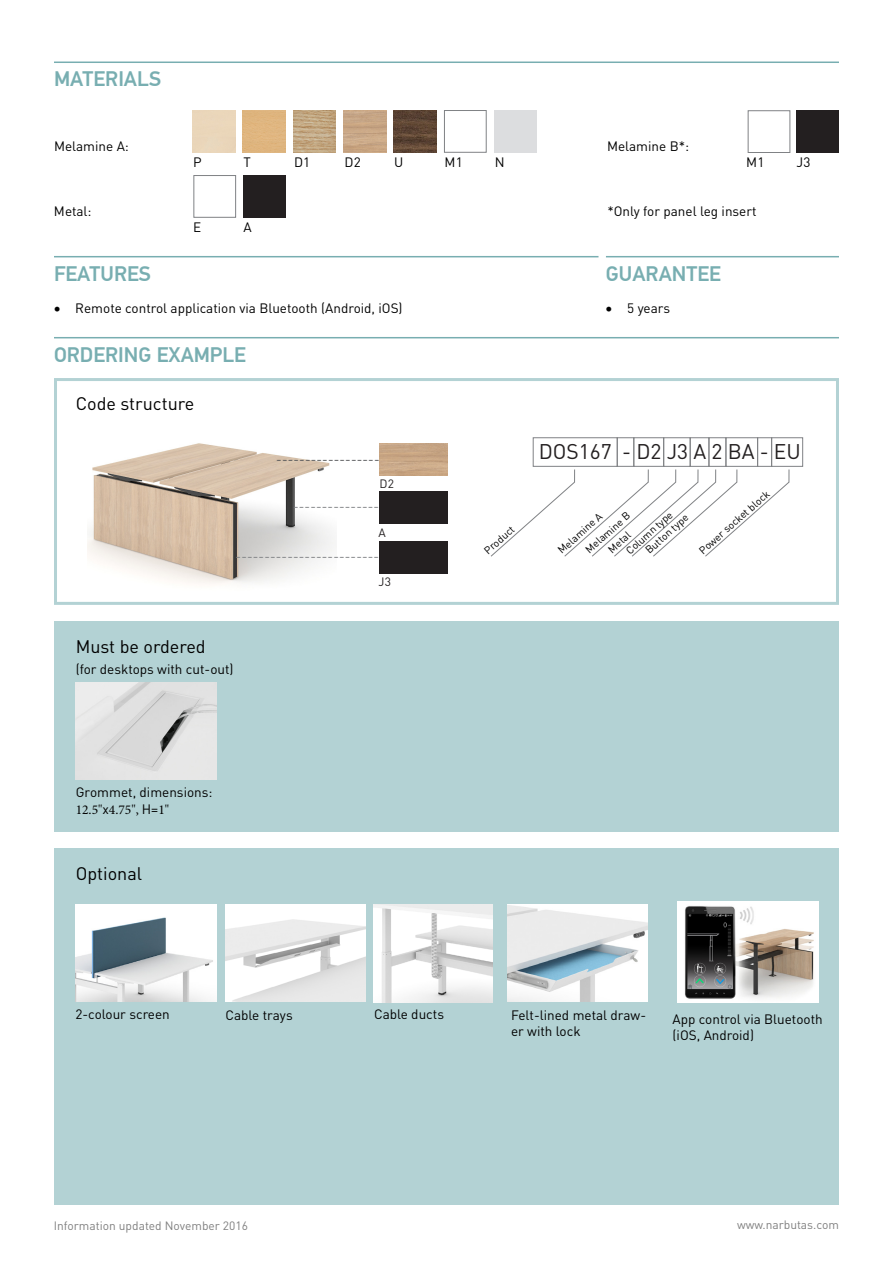
<style>
.page{position:relative;width:893px;height:1263px;background:#fff}
.page>*{position:absolute;margin:0;border:0;box-sizing:border-box;transform-origin:0 0}
.Pavadinimas_su_bruks{font:500 21px "Din Tekst Pro";color:#78aeb1}
.Pavadinimas_3{font:21px "DIN Pro";color:#231f20}
.Pavadinimas_2{font:18px "DIN Pro";color:#000}
.Pagrindinis{font:13.5px/16.2px "DIN Pro";color:#000}
.txt_-_materials_9_pt{font:13.5px "DIN Pro";color:#000}
.No_spacing_grey{font:12px "DIN Pro";color:#808080}
.Materials_7_pt_nepri{font:12px "DIN Pro";color:#231f20}
.txt_7{font:10.5px "DIN Pro";color:#000}
.s1{font-family:"Minion Pro"}
</style>
<div class="page">
<div style="left:54px;top:621px;width:785px;height:211px;background:#b3d2d4"></div>
<div style="left:54px;top:378px;width:785px;height:227px;border:3px solid #b3d2d4"></div>
<div style="left:633px;top:437px;width:31px;height:30px;border:1px solid #808285"></div>
<div style="left:533px;top:437px;width:85px;height:30px;border:1px solid #808285"></div>
<div style="left:726px;top:437px;width:32px;height:30px;border:1px solid #808285"></div>
<div style="left:617px;top:437px;width:17px;height:30px;border:1px solid #808285"></div>
<div style="left:380px;top:491px;width:68px;height:33px;background:#231f20"></div>
<img style="left:88px;top:443px;width:248px;height:141px">
<hr style="left:54px;top:337px;width:785px;height:1px;background:#78aeb1">
<div style="left:663px;top:437px;width:27px;height:30px;border:1px solid #808285"></div>
<div style="left:380px;top:541px;width:68px;height:32px;background:#231f20"></div>
<img style="left:76px;top:683px;width:140px;height:97px">
<div style="left:54px;top:848px;width:785px;height:356px;background:#b3d2d4"></div>
<img style="left:226px;top:904px;width:140px;height:97px">
<img style="left:373px;top:905px;width:120px;height:97px">
<img style="left:507px;top:904px;width:141px;height:98px">
<img style="left:76px;top:904px;width:140px;height:97px">
<div style="left:771px;top:437px;width:32px;height:30px;border:1px solid #808285"></div>
<div style="left:690px;top:437px;width:19px;height:30px;border:1px solid #808285"></div>
<svg style="left:491px;top:469px;width:299px;height:88px"></svg>
<div style="left:757px;top:437px;width:15px;height:30px;border:1px solid #808285"></div>
<div style="left:709px;top:437px;width:17px;height:30px;border:1px solid #808285"></div>
<img style="left:678px;top:901px;width:140px;height:101px">
<hr style="left:54px;top:62px;width:785px;height:1px;background:#78aeb1">
<div style="left:796px;top:110px;width:43px;height:43px;background:#231f20"></div>
<div style="left:748px;top:110px;width:42px;height:43px;border:1px solid #808285"></div>
<div style="left:243px;top:175px;width:43px;height:43px;background:#231f20"></div>
<div style="left:193px;top:175px;width:43px;height:43px;border:1px solid #808285"></div>
<hr style="left:54px;top:256px;width:544px;height:1px;background:#78aeb1">
<hr style="left:606px;top:256px;width:233px;height:1px;background:#78aeb1">
<div style="left:243px;top:110px;width:42px;height:43px;background:#dfb57f"></div>
<img style="left:293px;top:110px;width:43px;height:43px">
<img style="left:394px;top:110px;width:42px;height:43px">
<div style="left:444px;top:110px;width:43px;height:43px;border:1px solid #808285"></div>
<div style="left:494px;top:110px;width:42px;height:43px;background:#dcdddf"></div>
<svg style="left:277px;top:460px;width:59px;height:1px"></svg>
<svg style="left:237px;top:557px;width:99px;height:1px"></svg>
<svg style="left:294px;top:507px;width:42px;height:1px"></svg>
<p class="Pavadinimas_su_bruks" style="left:54px;top:67px;width:108px">MATERIALS</p>
<p class="txt_-_materials_9_pt" style="left:54px;top:137px;width:76px">Melamine A:</p>
<p class="txt_-_materials_9_pt" style="left:54px;top:202px;width:39px">Metal:</p>
<p class="txt_-_materials_9_pt" style="left:193px;top:153px;width:10px">P</p>
<p class="txt_-_materials_9_pt" style="left:244px;top:153px;width:9px">T</p>
<p class="txt_-_materials_9_pt" style="left:294px;top:153px;width:18px">D1</p>
<p class="txt_-_materials_9_pt" style="left:345px;top:153px;width:18px">D2</p>
<p class="txt_-_materials_9_pt" style="left:394px;top:153px;width:11px">U</p>
<p class="txt_-_materials_9_pt" style="left:445px;top:153px;width:20px">M1</p>
<p class="txt_-_materials_9_pt" style="left:495px;top:153px;width:11px">N</p>
<p class="txt_-_materials_9_pt" style="left:193px;top:218px;width:10px">E</p>
<p class="txt_-_materials_9_pt" style="left:244px;top:218px;width:10px">A</p>
<p class="Pavadinimas_su_bruks" style="left:54px;top:261px;width:98px">FEATURES</p>
<p class="Pagrindinis" style="left:54px;top:300px;width:350px">• Remote control application via Bluetooth (Android, iOS)</p>
<p class="Pavadinimas_su_bruks" style="left:54px;top:342px;width:194px">ORDERING EXAMPLE</p>
<p class="Pavadinimas_2" style="left:76px;top:392px;width:120px">Code structure</p>
<p class="Pavadinimas_2" style="left:76px;top:635px;width:132px">Must be ordered</p>
<p class="Pagrindinis" style="left:76px;top:660px;width:159px">(for desktops with cut-out)</p>
<p class="Materials_7_pt_nepri" style="left:380px;top:475px;width:16px">D2</p>
<p class="Materials_7_pt_nepri" style="left:378px;top:524px;width:9px">A</p>
<p class="Materials_7_pt_nepri" style="left:378px;top:574px;width:14px">J3</p>
<p class="txt_7" style="left:481px;top:547px;width:38px;rotate:-42deg">Product</p>
<p class="txt_-_materials_9_pt" style="left:607px;top:137px;width:84px">Melamine B*:</p>
<p class="txt_-_materials_9_pt" style="left:746px;top:153px;width:20px">M1</p>
<p class="txt_-_materials_9_pt" style="left:796px;top:153px;width:15px">J3</p>
<p class="Pagrindinis" style="left:607px;top:203px;width:151px">*Only for panel leg insert</p>
<p class="Pavadinimas_su_bruks" style="left:606px;top:261px;width:117px">GUARANTEE</p>
<p class="Pagrindinis" style="left:606px;top:300px;width:66px">• 5 years</p>
<p class="Pavadinimas_3" style="left:539px;top:437px;width:264px">DOS167 - D2 J3 A 2 BA - EU</p>
<p class="txt_7" style="left:582px;top:546px;width:57px;rotate:-42deg">Melamine B</p>
<p class="txt_7" style="left:555px;top:546px;width:57px;rotate:-42deg">Melamine A</p>
<p class="txt_7" style="left:623px;top:547px;width:60px;rotate:-42deg">Column type</p>
<p class="txt_7" style="left:642px;top:546px;width:55px;rotate:-42deg">Button type</p>
<p class="txt_7" style="left:605px;top:546px;width:28px;rotate:-42deg">Metal</p>
<p class="txt_7" style="left:696px;top:547px;width:92px;rotate:-42deg">Power socket block</p>
<p class="Pagrindinis" style="left:76px;top:784px;width:138px">Grommet, dimensions:<br><span class="s1">12.5"</span>x<span class="s1">4.75",</span> H=<span class="s1">1"</span></p>
<p class="Pavadinimas_2" style="left:76px;top:861px;width:68px">Optional</p>
<p class="Pagrindinis" style="left:75px;top:1005px;width:96px">2-colour screen</p>
<p class="Pagrindinis" style="left:226px;top:1007px;width:69px">Cable trays</p>
<p class="Pagrindinis" style="left:374px;top:1005px;width:71px">Cable ducts</p>
<p class="Pagrindinis" style="left:511px;top:1006px;width:136px">Felt-lined metal draw&shy;er with lock</p>
<p class="Pagrindinis" style="left:673px;top:1010px;width:152px">App control via Bluetooth (iOS, Android)</p>
<p class="No_spacing_grey" style="left:54px;top:1218px;width:196px">Information updated November 2016</p>
<p class="No_spacing_grey" style="left:737px;top:1216px;width:104px">www.narbutas.com</p>
</div>
